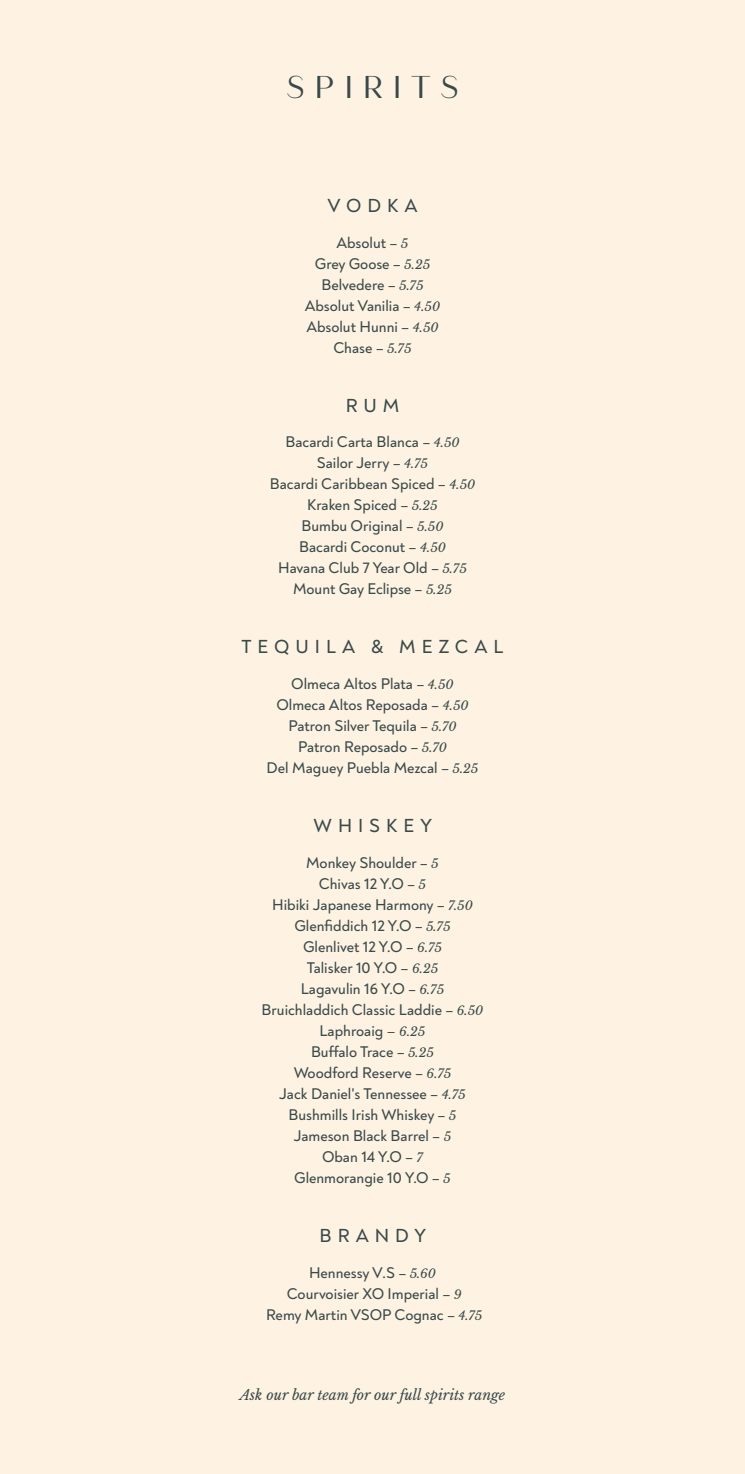
<style>
.page{position:relative;width:745px;height:1474px;background:#fff}
.page>*{position:absolute;margin:0;border:0;box-sizing:border-box;transform-origin:0 0}
.t1{font:31.5px "Modny";letter-spacing:.3em;color:#394a49}
.t2{font:500 19.25px "Noah Grotesque";letter-spacing:.31em;color:#394a49}
.t3{font:500 15.75px/21px "Noah Grotesque";color:#394a49;text-align:center}
.t4{font:italic 14px "Libre Baskerville";color:#394a49}
.s1{font-family:"Libre Baskerville";font-weight:400;font-style:italic;font-size:12.25px}
</style>
<div class="page">
<div style="left:0;top:0;width:744px;height:1473px;background:#fef2e3"></div>
<h1 class="t1" style="left:285px;top:69px;width:175px">SPIRITS</h1>
<p class="t2" style="left:327px;top:193px;width:92px">VODKA</p>
<p class="t3" style="left:304px;top:232px;width:137px">Absolut – <span class="s1">5<br></span>Grey Goose – <span class="s1">5.25<br></span>Belvedere – <span class="s1">5.75<br></span>Absolut Vanilia – <span class="s1">4.50<br></span>Absolut Hunni – <span class="s1">4.50<br></span>Chase – <span class="s1">5.75</span></p>
<p class="t2" style="left:345px;top:393px;width:55px">RUM</p>
<p class="t3" style="left:269px;top:432px;width:207px">Bacardi Carta Blanca – <span class="s1">4.50<br></span>Sailor Jerry – <span class="s1">4.75<br></span>Bacardi Caribbean Spiced – <span class="s1">4.50<br></span>Kraken Spiced – <span class="s1">5.25<br></span>Bumbu Original – <span class="s1">5.50<br></span>Bacardi Coconut – <span class="s1">4.50<br></span>Havana Club 7 Year Old – <span class="s1">5.75<br></span>Mount Gay Eclipse – <span class="s1">5.25</span></p>
<p class="t2" style="left:241px;top:635px;width:263px">TEQUILA &amp; MEZCAL</p>
<p class="t3" style="left:266px;top:673px;width:213px">Olmeca Altos Plata – <span class="s1">4.50<br></span>Olmeca Altos Reposada – <span class="s1">4.50<br></span>Patron Silver Tequila – <span class="s1">5.70<br></span>Patron Reposado – <span class="s1">5.70<br></span>Del Maguey Puebla Mezcal – <span class="s1">5.25</span></p>
<p class="t2" style="left:313px;top:814px;width:120px">WHISKEY</p>
<p class="t3" style="left:261px;top:852px;width:223px">Monkey Shoulder – <span class="s1">5<br></span>Chivas 12 Y.O – <span class="s1">5<br></span>Hibiki Japanese Harmony – <span class="s1">7.50<br></span>Glenfiddich 12 Y.O – <span class="s1">5.75<br></span>Glenlivet 12 Y.O – <span class="s1">6.75<br></span>Talisker 10 Y.O – <span class="s1">6.25<br></span>Lagavulin 16 Y.O – <span class="s1">6.75<br></span>Bruichladdich Classic Laddie – <span class="s1">6.50<br></span>Laphroaig <span class="s1">– 6.25<br></span>Buffalo Trace – <span class="s1">5.25<br></span>Woodford Reserve – <span class="s1">6.75<br></span>Jack Daniel's Tennessee – <span class="s1">4.75<br></span>Bushmills Irish Whiskey – <span class="s1">5<br></span>Jameson Black Barrel – <span class="s1">5<br></span>Oban 14 Y.O – <span class="s1">7<br></span>Glenmorangie 10 Y.O – <span class="s1">5</span></p>
<p class="t2" style="left:319px;top:1223px;width:108px">BRANDY</p>
<p class="t3" style="left:266px;top:1262px;width:218px">Hennessy V.S – <span class="s1">5.60<br></span>Courvoisier XO Imperial – <span class="s1">9<br></span>Remy Martin VSOP Cognac – <span class="s1">4.75</span></p>
<p class="t4" style="left:239px;top:1385px;width:267px">Ask our bar team for our full spirits range</p>
</div>
